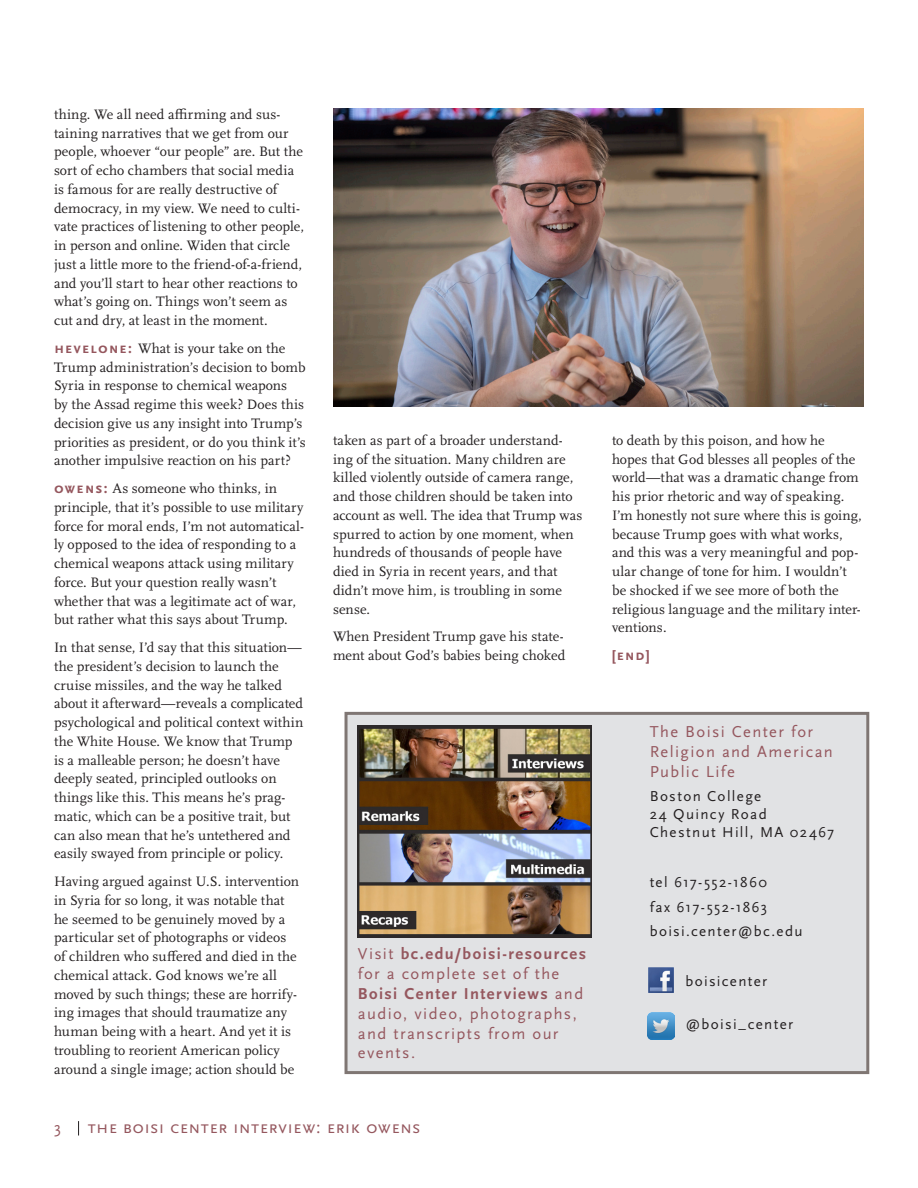
<style>
.page{position:relative;width:918px;height:1188px;background:#fff}
.page>*{position:absolute;margin:0;border:0;box-sizing:border-box;transform-origin:0 0}
.t1{font:18px "Scala Sans OT";letter-spacing:.015em;color:#95575e}
.t2{font:16.5px/19.8px "Scala Sans OT";letter-spacing:.09em;color:#95575e}
.t3{font:15px/18px "Scala Sans OT";letter-spacing:.095em;color:#231f20}
.t4{font:15px "Scala Sans OT";letter-spacing:.075em;color:#231f20}
.t5{font:700 15px "Scala Sans OT";color:#95575e}
.t6{font:14.25px/18.8px "Scala OT";letter-spacing:.005em;color:#231f20}
.s1{font-family:"Scala Sans OT";font-weight:700;font-size:15px;color:#95575e}
.s2{font-weight:700}
</style>
<div class="page">
<svg style="left:78px;top:1121px;width:1px;height:15px"></svg>
<img style="left:333px;top:108px;width:531px;height:299px">
<div style="left:345px;top:712px;width:524px;height:362px;background:#e1e2e4;border:3px solid #7f7673"></div>
<img style="left:648px;top:967px;width:26px;height:26px">
<img style="left:648px;top:1013px;width:27px;height:27px">
<img style="left:358px;top:725px;width:233px;height:212px">
<p class="t6" style="left:54px;top:105px;width:251px">thing. We all need affirming and sus&shy;taining narratives that we get from our people, whoever “our people” are. But the sort of echo chambers that social media is famous for are really destructive of democracy, in my view. We need to culti&shy;vate practices of listening to other people, in person and online. Widen that circle just a little more to the friend-of-a-friend, and you’ll start to hear other reactions to what’s going on. Things won’t seem as cut and dry, at least in the moment.</p>
<p class="t6" style="left:54px;top:339px;width:253px"><span class="s1">hevelone:</span> What is your take on the Trump administration’s decision to bomb Syria in response to chemical weapons<br>by the Assad regime this week? Does this decision give us any insight into Trump’s priorities as president, or do you think it’s another impulsive reaction on his part?</p>
<p class="t6" style="left:54px;top:479px;width:252px"><span class="s1">owens:</span> As someone who thinks, in principle, that it’s possible to use military force for moral ends, I’m not automatical&shy;ly opposed to the idea of responding to a chemical weapons attack using military force. But your question really wasn’t whether that was a legitimate act of war, but rather what this says about Trump.</p>
<p class="t6" style="left:54px;top:638px;width:251px">In that sense, I’d say that this situation— the president’s decision to launch the cruise missiles, and the way he talked about it afterward—reveals a complicated psychological and political context within the White House. We know that Trump is a malleable person; he doesn’t have deeply seated, principled outlooks on things like this. This means he’s prag&shy;matic, which can be a positive trait, but can also mean that he’s untethered and easily swayed from principle or policy.</p>
<p class="t6" style="left:54px;top:872px;width:247px">Having argued against U.S. intervention in Syria for so long, it was notable that he seemed to be genuinely moved by a particular set of photographs or videos of children who suffered and died in the chemical attack. God knows we’re all moved by such things; these are horrify&shy;ing images that should traumatize any human being with a heart. And yet it is troubling to reorient American policy around a single image; action should be</p>
<p class="t6" style="left:333px;top:431px;width:251px">taken as part of a broader understand&shy;ing of the situation. Many children are killed violently outside of camera range, and those children should be taken into account as well. The idea that Trump was spurred to action by one moment, when hundreds of thousands of people have died in Syria in recent years, and that didn’t move him, is troubling in some sense.</p>
<p class="t6" style="left:333px;top:628px;width:234px">When President Trump gave his state&shy;ment about God’s babies being choked</p>
<p class="t2" style="left:358px;top:944px;width:230px">Visit <span class="s2">bc.edu/boisi-resources </span>for a complete set of the<br><span class="s2">Boisi Center Interviews</span> and audio, video, photographs, and transcripts from our events.</p>
<p class="t2" style="left:54px;top:1118px;width:9px">3</p>
<p class="t1" style="left:88px;top:1118px;width:334px">the boisi center interview: erik owens</p>
<p class="t6" style="left:612px;top:431px;width:251px">to death by this poison, and how he hopes that God blesses all peoples of the world—that was a dramatic change from his prior rhetoric and way of speaking.<br>I’m honestly not sure where this is going, because Trump goes with what works, and this was a very meaningful and pop&shy;ular change of tone for him. I wouldn’t be shocked if we see more of both the religious language and the military inter&shy;ventions.</p>
<p class="t5" style="left:612px;top:647px;width:39px">[end]</p>
<p class="t2" style="left:650px;top:722px;width:185px">The Boisi Center for<br>Religion and American<br>Public Life</p>
<p class="t3" style="left:650px;top:788px;width:186px">Boston College<br>24 Quincy Road<br>Chestnut Hill, MA 02467</p>
<p class="t3" style="left:650px;top:873px;width:119px">tel 617-552-1860</p>
<p class="t4" style="left:650px;top:898px;width:119px">fax 617-552-1863</p>
<p class="t3" style="left:650px;top:923px;width:154px">boisi.center@bc.edu</p>
<p class="t3" style="left:685px;top:972px;width:83px">boisicenter</p>
<p class="t3" style="left:685px;top:1015px;width:109px">@boisi_center</p>
</div>
